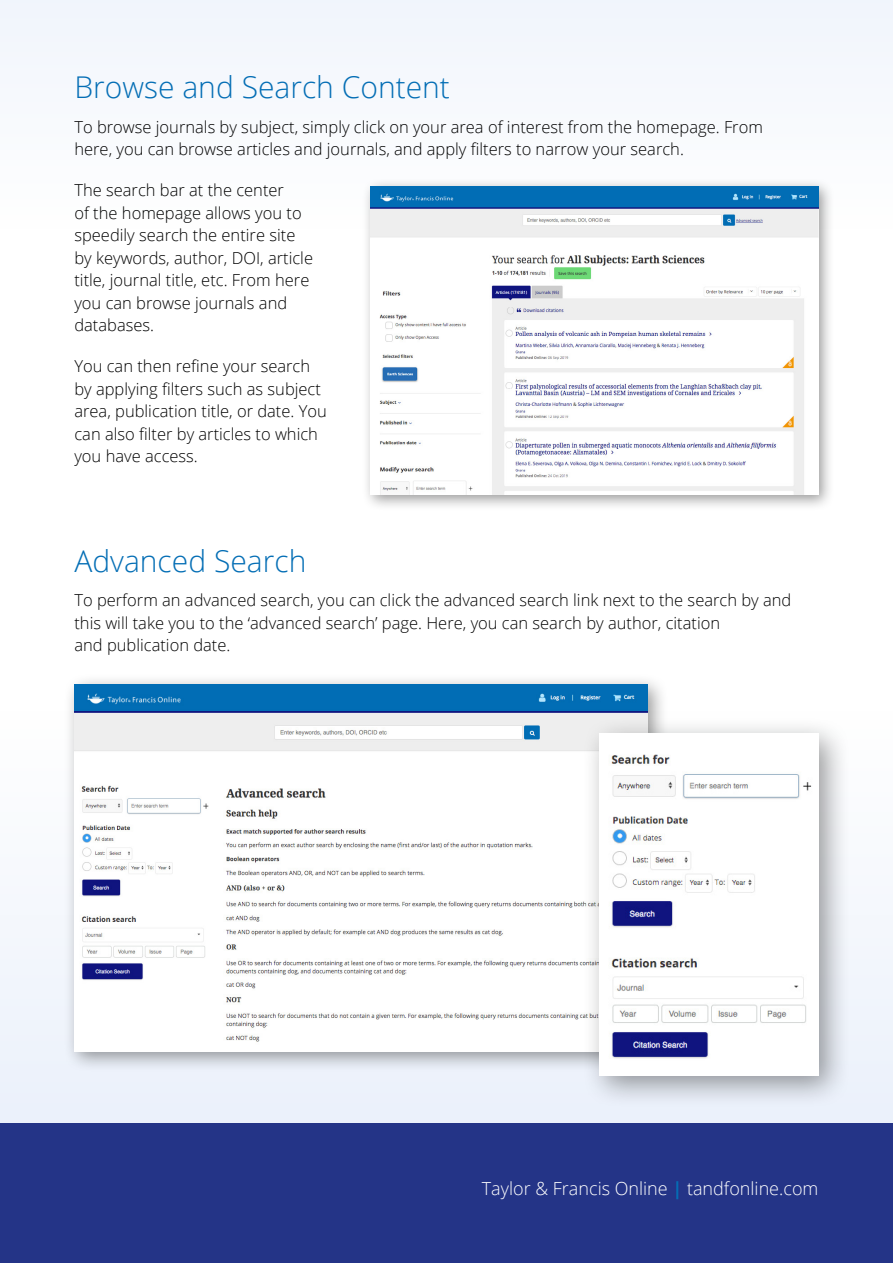
<style>
.page{position:relative;width:893px;height:1263px;background:#fff}
.page>*{position:absolute;margin:0;border:0;box-sizing:border-box;transform-origin:0 0}
.t1{font:300 30px "Open Sans";color:#046eb5}
.t2{font:300 18px "Open Sans";color:#fff}
.t3{font:300 16.5px/22.5px "Open Sans";color:#000}
.s1{font-weight:700;color:#046eb5}
</style>
<div class="page">
<div style="left:0;top:0;width:893px;height:229px;background:#f6f9fd"></div>
<div style="left:0;top:711px;width:893px;height:412px;background:#ebf1fb"></div>
<div style="left:0;top:1123px;width:893px;height:140px;background:#243487"></div>
<div style="left:362px;top:178px;width:473px;height:333px;background:#000;opacity:.4"></div>
<img style="left:370px;top:186px;width:448px;height:308px">
<div style="left:63px;top:673px;width:606px;height:399px;background:#000;opacity:.4"></div>
<img style="left:74px;top:684px;width:574px;height:367px">
<div style="left:582px;top:716px;width:270px;height:393px;background:#000;opacity:.4"></div>
<img style="left:600px;top:734px;width:218px;height:342px">
<h1 class="t1" style="left:74px;top:67px;width:377px">Browse and Search Content</h1>
<p class="t3" style="left:74px;top:115px;width:690px">To browse journals by subject, simply click on your area of interest from the homepage. From here, you can browse articles and journals, and apply filters to narrow your search.</p>
<p class="t3" style="left:74px;top:178px;width:240px">The search bar at the center<br>of the homepage allows you to speedily search the entire site by keywords, author, DOI, article title, journal title, etc. From here you can browse journals and databases.</p>
<p class="t3" style="left:74px;top:354px;width:254px">You can then refine your search by applying filters such as subject area, publication title, or date. You can also filter by articles to which you have access.</p>
<h1 class="t1" style="left:74px;top:540px;width:233px">Advanced Search</h1>
<p class="t3" style="left:74px;top:588px;width:718px">To perform an advanced search, you can click the advanced search link next to the search by and this will take you to the ‘advanced search’ page. Here, you can search by author, citation<br>and publication date.</p>
<p class="t2" style="left:482px;top:1176px;width:338px">Taylor &amp; Francis Online <span class="s1">|</span> tandfonline.com</p>
</div>
